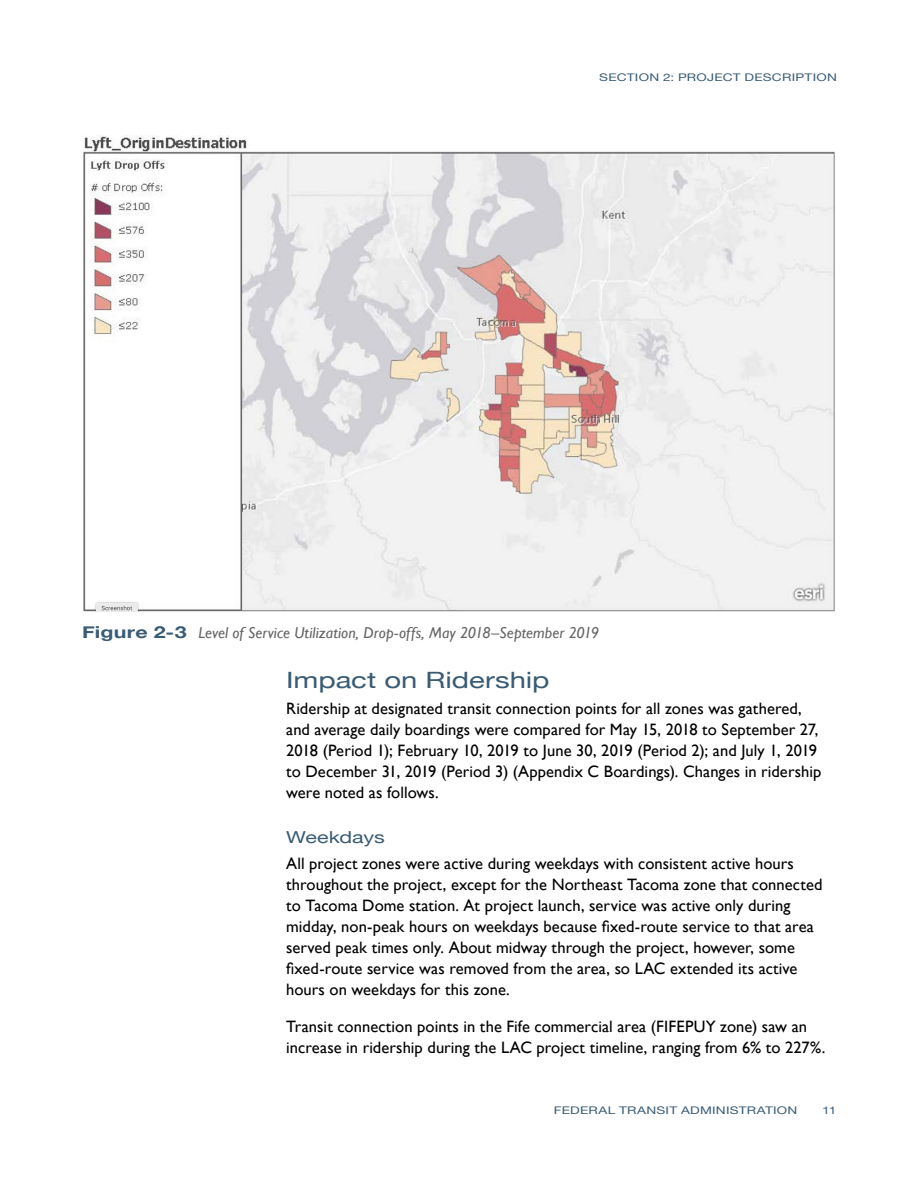
<style>
.page{position:relative;width:918px;height:1188px;background:#fff}
.page>*{position:absolute;margin:0;border:0;box-sizing:border-box;transform-origin:0 0}
.Chapter_section{font:22.5px "Helvetica Neue";letter-spacing:-.005em;color:#395b74;scale:1.3 1}
.BODY_TEXT{font:16.5px/21px "Gill Sans";letter-spacing:.005em;color:#000}
.Chapter_Subhead_1{font:16.5px "Helvetica Neue";color:#395b74;scale:1.3 1}
.BODY_TEXT-2{font:italic 15.75px "Gill Sans";letter-spacing:.005em;color:#636466}
.t1{font:10.5px "Helvetica Neue";letter-spacing:.02em;color:#395b74;scale:1.3 1}
.s1{font-family:"Helvetica Neue";font-weight:700;font-style:normal;font-size:16.5px;color:#395b74}
</style>
<div class="page">
<img style="left:83px;top:135px;width:752px;height:476px">
<p class="t1" style="left:599px;top:69px;width:184px">SECTION 2: PROJECT DESCRIPTION</p>
<p class="BODY_TEXT-2" style="left:82px;top:623px;width:519px"><span class="s1">Figure 2-3</span> Level of Service Utilization, Drop-offs, May 2018–September 2019</p>
<p class="Chapter_section" style="left:286px;top:664px;width:204px">Impact on Ridership</p>
<p class="BODY_TEXT" style="left:286px;top:698px;width:537px">Ridership at designated transit connection points for all zones was gathered, and average daily boardings were compared for May 15, 2018 to September 27, 2018 (Period 1); February 10, 2019 to June 30, 2019 (Period 2); and July 1, 2019 to December 31, 2019 (Period 3) (Appendix C Boardings). Changes in ridership were noted as follows.</p>
<p class="Chapter_Subhead_1" style="left:286px;top:825px;width:77px">Weekdays</p>
<p class="BODY_TEXT" style="left:286px;top:853px;width:538px">All project zones were active during weekdays with consistent active hours throughout the project, except for the Northeast Tacoma zone that connected to Tacoma Dome station. At project launch, service was active only during midday, non-peak hours on weekdays because fixed-route service to that area served peak times only. About midway through the project, however, some fixed-route service was removed from the area, so LAC extended its active hours on weekdays for this zone.</p>
<p class="BODY_TEXT" style="left:286px;top:1017px;width:541px">Transit connection points in the Fife commercial area (FIFEPUY zone) saw an increase in ridership during the LAC project timeline, ranging from 6% to 227%.</p>
<p class="t1" style="left:554px;top:1103px;width:189px">FEDERAL TRANSIT ADMINISTRATION</p>
<p class="t1" style="left:822px;top:1103px;width:12px">11</p>
</div>
